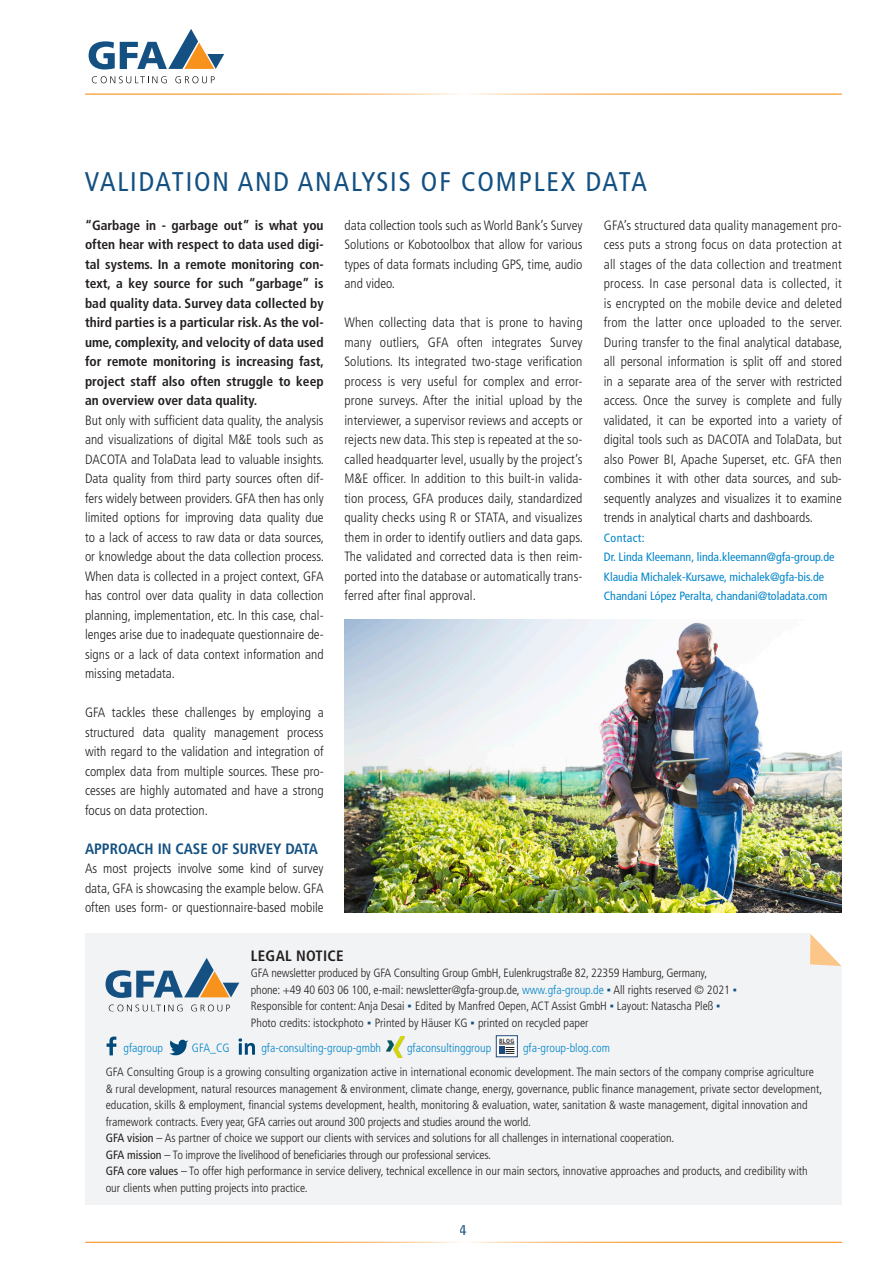
<style>
.page{position:relative;width:893px;height:1263px;background:#fff}
.page>*{position:absolute;margin:0;border:0;box-sizing:border-box;transform-origin:0 0}
.t1{font:condensed 27px "Frutiger LT Std";letter-spacing:.07em;color:#135082}
.t2{font:700 condensed 15px "Frutiger LT Std";color:#135082}
._01_Brot{font:700 condensed 15px "Frutiger LT Std";letter-spacing:.02em;color:#231f20}
.t3{font:condensed 15px "Frutiger LT Std";color:#135082}
.t4{font:300 condensed 13.5px/19.5px "Frutiger LT Std";color:#231f20;text-align:justify}
.t5{font:700 condensed 13.5px/19.5px "Frutiger LT Std";color:#231f20;text-align:justify}
._10_Autor{font:300 condensed 12px/16.5px "Frutiger LT Std";letter-spacing:.005em;color:#231f20}
._01_Brot-2{font:300 condensed 12px/16.5px "Frutiger LT Std";color:#231f20}
.t6{font:condensed 12px "Frutiger LT Std";color:#0084ca}
._01_Brot-3{font:300 condensed 12px "Frutiger LT Std";color:#0084ca}
.t7{font:condensed 12px "Frutiger LT Std";letter-spacing:.03em;color:#0084ca}
.t8{font:700 condensed 6px "Frutiger LT Std";color:#231f20}
.s1{color:#0084ca}
.s2{font-family:"Arial";font-weight:400;font-stretch:normal;color:#135082}
.s3{font-weight:400}
</style>
<div class="page">
<div style="left:85px;top:934px;width:757px;height:271px;background:#f2f3f4"></div>
<svg style="left:109px;top:1004px;width:74px;height:7px"></svg>
<svg style="left:191px;top:1004px;width:39px;height:7px"></svg>
<svg style="left:106px;top:958px;width:133px;height:40px"></svg>
<svg style="left:107px;top:1036px;width:9px;height:19px"></svg>
<svg style="left:169px;top:1040px;width:19px;height:16px"></svg>
<svg style="left:239px;top:1038px;width:16px;height:17px"></svg>
<img style="left:387px;top:1037px;width:18px;height:21px">
<hr style="left:85px;top:1242px;width:757px;height:1px;background:#f7931d">
<svg style="left:802px;top:912px;width:40px;height:54px"></svg>
<img style="left:344px;top:620px;width:498px;height:292px">
<hr style="left:85px;top:94px;width:757px;height:1px;background:#f7931d">
<svg style="left:92px;top:76px;width:75px;height:7px"></svg>
<svg style="left:175px;top:76px;width:40px;height:7px"></svg>
<svg style="left:89px;top:29px;width:135px;height:40px"></svg>
<div style="left:496px;top:1035px;width:22px;height:22px;background:#fff;border:1px solid #1f497d"></div>
<svg style="left:499px;top:1044px;width:15px;height:10px"></svg>
<p class="t1" style="left:85px;top:165px;width:564px">VALIDATION AND ANALYSIS OF COMPLEX DATA</p>
<p class="t5" style="left:85px;top:215px;width:241px">“Garbage in - garbage out” is what you often hear with respect to data used digi&shy;tal systems. In a remote monitoring con&shy;text, a key source for such “garbage” is bad quality data. Survey data collected by third parties is a particular risk. As the vol&shy;ume, complexity, and velocity of data used for remote monitoring is increasing fast, project staff also often struggle to keep an overview over data quality.</p>
<p class="t4" style="left:85px;top:410px;width:241px">But only with sufficient data quality, the analysis and visualizations of digital M&amp;E tools such as DACOTA and TolaData lead to valuable insights.<br>Data quality from third party sources often dif&shy;fers widely between providers. GFA then has only limited options for improving data quality due to a lack of access to raw data or data sources, or knowledge about the data collection process.<br>When data is collected in a project context, GFA has control over data quality in data collection planning, implementation, etc. In this case, chal&shy;lenges arise due to inadequate questionnaire de&shy;signs or a lack of data context information and missing metadata.</p>
<p class="t4" style="left:85px;top:703px;width:240px">GFA tackles these challenges by employing a structured data quality management process with regard to the validation and integration of complex data from multiple sources. These pro&shy;cesses are highly automated and have a strong focus on data protection.</p>
<p class="t2" style="left:85px;top:839px;width:234px">APPROACH IN CASE OF SURVEY DATA</p>
<p class="t4" style="left:85px;top:859px;width:240px">As most projects involve some kind of survey data, GFA is showcasing the example below. GFA often uses form- or questionnaire-based mobile</p>
<p class="t4" style="left:344px;top:215px;width:240px">data collection tools such as World Bank’s Survey Solutions or Kobotoolbox that allow for various types of data formats including GPS, time, audio and video.</p>
<p class="t4" style="left:344px;top:313px;width:240px">When collecting data that is prone to having many outliers, GFA often integrates Survey Solutions. Its integrated two-stage verification process is very useful for complex and error&shy;prone surveys. After the initial upload by the interviewer, a supervisor reviews and accepts or rejects new data. This step is repeated at the so&shy;called headquarter level, usually by the project’s M&amp;E officer. In addition to this built-in valida&shy;tion process, GFA produces daily, standardized quality checks using R or STATA, and visualizes them in order to identify outliers and data gaps.<br>The validated and corrected data is then reim&shy;ported into the database or automatically trans&shy;ferred after final approval.</p>
<p class="t4" style="left:604px;top:215px;width:240px">GFA’s structured data quality management pro&shy;cess puts a strong focus on data protection at all stages of the data collection and treatment process. In case personal data is collected, it is encrypted on the mobile device and deleted from the latter once uploaded to the server.<br>During transfer to the final analytical database, all personal information is split off and stored in a separate area of the server with restricted access. Once the survey is complete and fully validated, it can be exported into a variety of digital tools such as DACOTA and TolaData, but also Power BI, Apache Superset, etc. GFA then combines it with other data sources, and sub&shy;sequently analyzes and visualizes it to examine trends in analytical charts and dashboards.</p>
<p class="t7" style="left:604px;top:530px;width:42px">Contact:</p>
<p class="t6" style="left:604px;top:550px;width:232px">Dr. Linda Kleemann, linda.kleemann@gfa-group.de</p>
<p class="t6" style="left:604px;top:569px;width:222px">Klaudia Michalek-Kursawe, michalek@gfa-bis.de</p>
<p class="t6" style="left:604px;top:589px;width:225px">Chandani López Peralta, chandani@toladata.com</p>
<p class="_01_Brot" style="left:251px;top:946px;width:94px">LEGAL NOTICE</p>
<p class="_01_Brot-2" style="left:251px;top:965px;width:488px">GFA newsletter produced by GFA Consulting Group GmbH, Eulenkrugstraße 82, 22359 Hamburg, Germany, phone: +49 40 603 06 100, e-mail: newsletter@gfa-group.de, <span class="s1">www.gfa-group.de</span> <span class="s2">▪</span> All rights reserved © 2021 <span class="s2">▪</span></p>
<p class="_01_Brot-2" style="left:251px;top:998px;width:471px">Responsible for content: Anja Desai <span class="s2">▪</span> Edited by Manfred Oepen, ACT Assist GmbH <span class="s2">▪</span> Layout: Natascha Pleß <span class="s2">▪</span></p>
<p class="_01_Brot-2" style="left:251px;top:1014px;width:339px">Photo credits: istockphoto <span class="s2">▪</span> Printed by Häuser KG <span class="s2">▪</span> printed on recycled paper</p>
<p class="_10_Autor" style="left:106px;top:1064px;width:718px">GFA Consulting Group is a growing consulting organization active in international economic development. The main sectors of the company comprise agriculture &amp; rural development, natural resources management &amp; environment, climate change, energy, governance, public finance management, private sector development, education, skills &amp; employment, financial systems development, health, monitoring &amp; evaluation, water, sanitation &amp; waste management, digital innovation and framework contracts. Every year, GFA carries out around 300 projects and studies around the world.</p>
<p class="_10_Autor" style="left:106px;top:1130px;width:570px"><span class="s3">GFA vision</span> – As partner of choice we support our clients with services and solutions for all challenges in international cooperation.</p>
<p class="_10_Autor" style="left:106px;top:1146px;width:387px"><span class="s3">GFA mission</span> – To improve the livelihood of beneficiaries through our professional services.</p>
<p class="_10_Autor" style="left:106px;top:1163px;width:703px"><span class="s3">GFA core values</span> – To offer high performance in service delivery, technical excellence in our main sectors, innovative approaches and products, and credibility with our clients when putting projects into practice.</p>
<p class="t8" style="left:499px;top:1038px;width:17px">BLOG</p>
<p class="_01_Brot-3" style="left:124px;top:1041px;width:41px">gfagroup</p>
<p class="_01_Brot-3" style="left:192px;top:1041px;width:39px">GFA_CG</p>
<p class="_01_Brot-3" style="left:261px;top:1041px;width:121px">gfa-consulting-group-gmbh</p>
<p class="_01_Brot-3" style="left:407px;top:1041px;width:86px">gfaconsultinggroup</p>
<p class="_01_Brot-3" style="left:523px;top:1041px;width:88px">gfa-group-blog.com</p>
<p class="t3" style="left:460px;top:1221px;width:9px">4</p>
</div>
